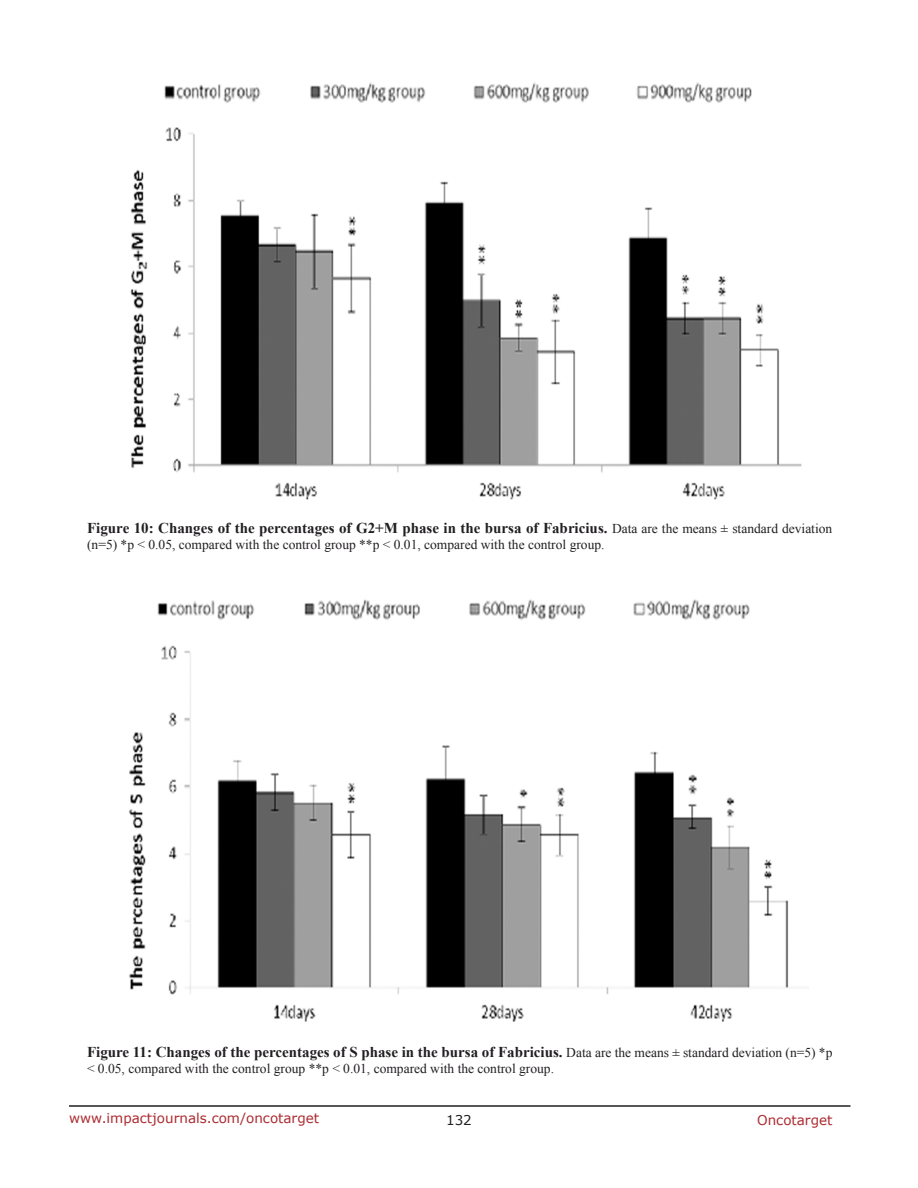
<style>
.page{position:relative;width:918px;height:1188px;background:#fff}
.page>*{position:absolute;margin:0;border:0;box-sizing:border-box;transform-origin:0 0}
.FigureText{font:700 15px "Times New Roman";color:#221f22}
.FigureText-2{font:13.5px "Times New Roman";color:#221f22}
.t1{font:13.5px "Verdana";color:#ac2b31}
.t2{font:13.5px "Verdana";color:#221f22}
.s1{font-weight:400;font-size:13.5px}
</style>
<div class="page">
<hr style="left:69px;top:1105px;width:781px;height:2px;background:#231f20">
<img style="left:130px;top:82px;width:672px;height:418px">
<img style="left:129px;top:599px;width:660px;height:423px">
<p class="FigureText" style="left:87px;top:518px;width:747px">Figure 10: Changes of the percentages of G2+M phase in the bursa of Fabricius. <span class="s1">Data are the means ± standard deviation</span></p>
<p class="FigureText-2" style="left:87px;top:536px;width:519px">(n=5) *p &lt; 0.05, compared with the control group **p &lt; 0.01, compared with the control group.</p>
<p class="FigureText" style="left:87px;top:1042px;width:747px">Figure 11: Changes of the percentages of S phase in the bursa of Fabricius. <span class="s1">Data are the means ± standard deviation (n=5) *p</span></p>
<p class="FigureText-2" style="left:87px;top:1060px;width:469px">&lt; 0.05, compared with the control group **p &lt; 0.01, compared with the control group.</p>
<p class="t1" style="left:69px;top:1109px;width:252px">www.impactjournals.com/oncotarget</p>
<p class="t2" style="left:446px;top:1111px;width:27px">132</p>
<p class="t1" style="left:757px;top:1111px;width:77px">Oncotarget</p>
</div>
